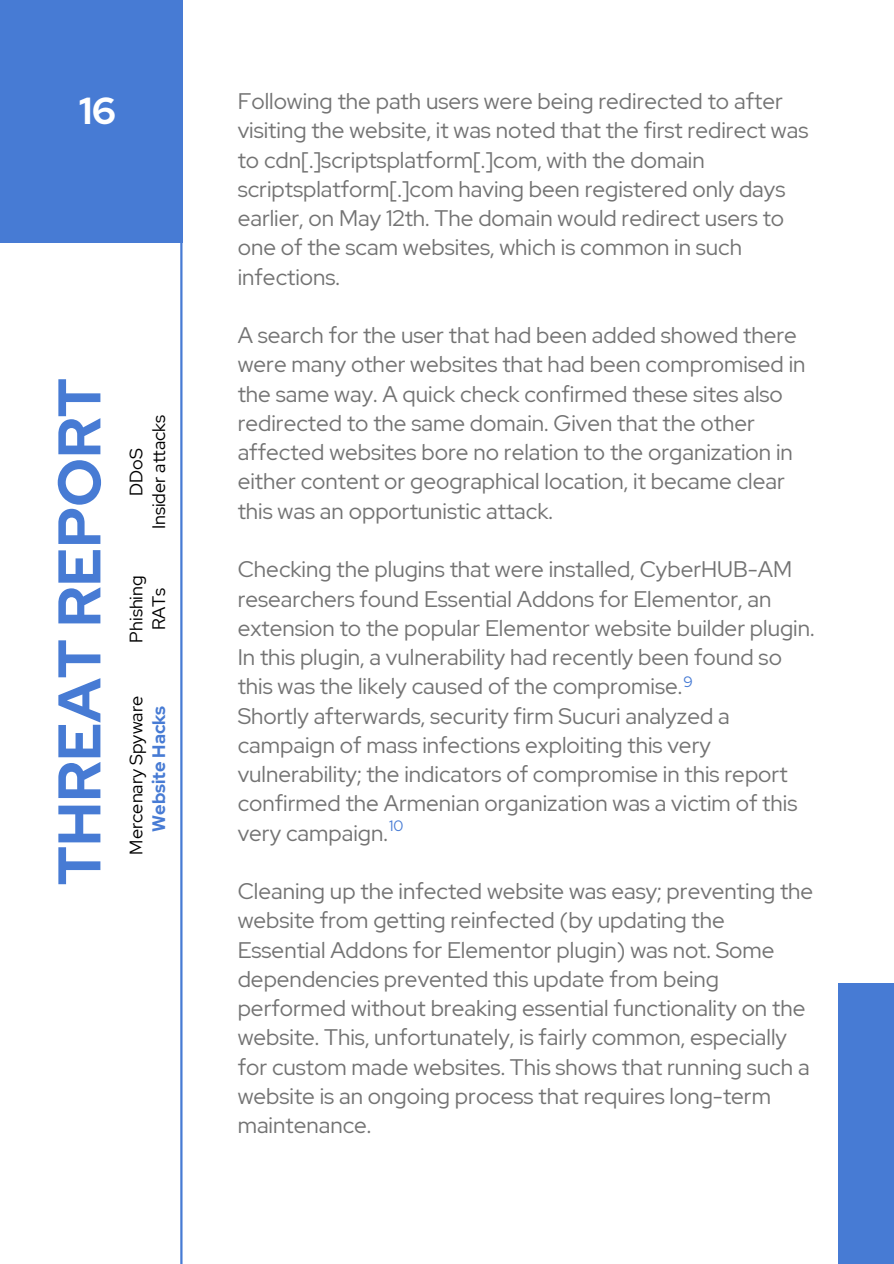
<style>
.page{position:relative;width:894px;height:1264px;background:#fff}
.page>*{position:absolute;margin:0;border:0;box-sizing:border-box;transform-origin:0 0}
.t1{font:700 60px "Red Hat Display";color:#477bd4}
.t2{font:700 37.5px "Red Hat Display";color:#fff}
.t3{font:22.5px/29.2px "Red Hat Display";color:#737373}
.t4{font:18px "Red Hat Display";color:#000}
.t5{font:700 18px "Red Hat Display";color:#477bd4}
.t6{font:15px "Red Hat Display";color:#477bd4}
</style>
<div class="page">
<div style="left:0;top:0;width:182px;height:242px;background:#477bd4"></div>
<div style="left:837px;top:983px;width:56px;height:280px;background:#477bd4"></div>
<hr style="left:180px;top:242px;width:2px;height:1021px;background:#477bd4">
<p class="t2" style="left:79px;top:86px;width:38px">16</p>
<p class="t1" style="left:39px;top:885px;width:508px;rotate:-90deg">THREAT REPORT</p>
<p class="t4" style="left:124px;top:495px;width:49px;rotate:-90deg">DDoS</p>
<p class="t4" style="left:147px;top:529px;width:116px;rotate:-90deg">Insider attacks</p>
<p class="t4" style="left:124px;top:642px;width:69px;rotate:-90deg">Phishing</p>
<p class="t4" style="left:147px;top:630px;width:44px;rotate:-90deg">RATs</p>
<h1 class="t4" style="left:124px;top:854px;width:160px;rotate:-90deg">Mercenary Spyware</h1>
<p class="t5" style="left:147px;top:831px;width:127px;rotate:-90deg">Website Hacks</p>
<p class="t3" style="left:238px;top:86px;width:572px">Following the path users were being redirected to after visiting the website, it was noted that the first redirect was to cdn[.]scriptsplatform[.]com, with the domain scriptsplatform[.]com having been registered only days earlier, on May 12th. The domain would redirect users to one of the scam websites, which is common in such infections.</p>
<h2 class="t3" style="left:238px;top:320px;width:569px">A search for the user that had been added showed there were many other websites that had been compromised in the same way. A quick check confirmed these sites also redirected to the same domain. Given that the other affected websites bore no relation to the organization in either content or geographical location, it became clear this was an opportunistic attack.</h2>
<h2 class="t3" style="left:238px;top:554px;width:578px">Checking the plugins that were installed, CyberHUB-AM researchers found Essential Addons for Elementor, an extension to the popular Elementor website builder plugin.<br>In this plugin, a vulnerability had recently been found so this was the likely caused of the compromise.<br>Shortly afterwards, security firm Sucuri analyzed a campaign of mass infections exploiting this very vulnerability; the indicators of compromise in this report confirmed the Armenian organization was a victim of this very campaign.</h2>
<h2 class="t3" style="left:238px;top:876px;width:577px">Cleaning up the infected website was easy; preventing the website from getting reinfected (by updating the Essential Addons for Elementor plugin) was not. Some dependencies prevented this update from being performed without breaking essential functionality on the website. This, unfortunately, is fairly common, especially for custom made websites. This shows that running such a website is an ongoing process that requires long-term maintenance.</h2>
<h2 class="t6" style="left:683px;top:671px;width:11px">9</h2>
<p class="t6" style="left:389px;top:815px;width:16px">10</p>
</div>
